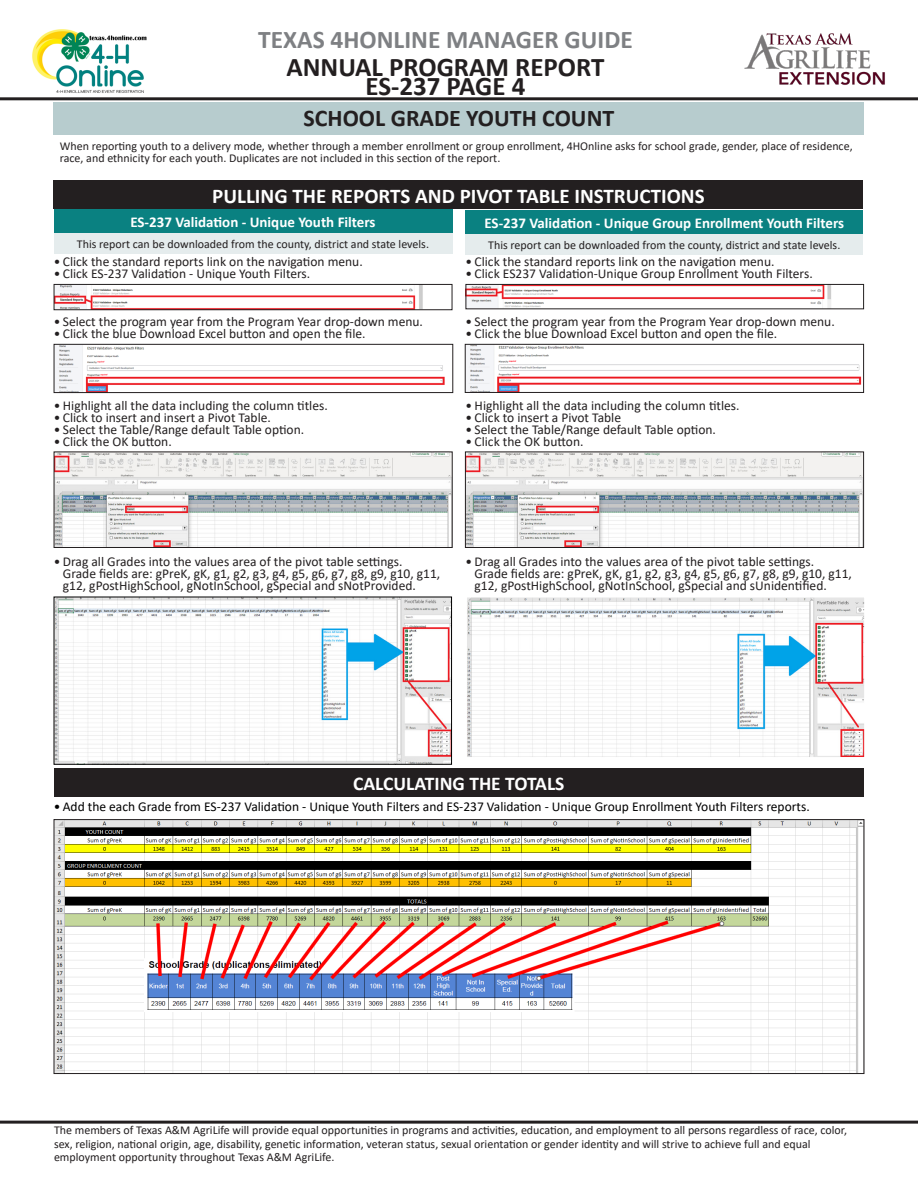
<style>
.page{position:relative;width:918px;height:1188px;background:#fff}
.page>*{position:absolute;margin:0;border:0;box-sizing:border-box;transform-origin:0 0}
.t1{font:700 27px/19.5px "Calibri";color:#231f20;text-align:center}
.t2{font:700 25.5px "Calibri";color:#7e8083}
.t3{font:700 24px "Calibri";color:#231f20}
.t4{font:700 21px "Calibri";color:#fff}
.t5{font:700 19.5px "Calibri";color:#fff}
.t6{font:700 15px "Calibri";color:#fff}
.t7{font:13.5px/12px "Calibri";color:#231f20}
.t8{font:13.5px "Calibri";color:#000}
.t9{font:12px/13.5px "Calibri";color:#231f20}
</style>
<div class="page">
<hr style="left:0;top:97px;width:918px;height:3px;background:#231f20">
<img style="left:32px;top:29px;width:115px;height:64px">
<img style="left:744px;top:33px;width:141px;height:52px">
<hr style="left:0;top:1121px;width:918px;height:3px;background:#231f20">
<div style="left:54px;top:102px;width:810px;height:33px;background:#b7ccce"></div>
<div style="left:54px;top:769px;width:810px;height:28px;background:#231f20"></div>
<img style="left:56px;top:821px;width:806px;height:251px">
<div style="left:54px;top:819px;width:810px;height:255px;border:1px solid #231f20"></div>
<img style="left:56px;top:599px;width:394px;height:163px">
<img style="left:468px;top:599px;width:395px;height:157px">
<div style="left:466px;top:597px;width:399px;height:161px;border:1px solid #fff"></div>
<div style="left:54px;top:209px;width:398px;height:24px;background:#0a8181"></div>
<div style="left:54px;top:233px;width:398px;height:21px;background:#e5eced"></div>
<div style="left:466px;top:211px;width:397px;height:23px;background:#0a8181"></div>
<div style="left:466px;top:234px;width:397px;height:21px;background:#e5eced"></div>
<div style="left:54px;top:181px;width:809px;height:28px;background:#231f20"></div>
<img style="left:56px;top:286px;width:367px;height:22px">
<div style="left:54px;top:284px;width:398px;height:26px;border:1px solid #231f20"></div>
<img style="left:56px;top:454px;width:394px;height:92px">
<div style="left:54px;top:452px;width:398px;height:96px;border:1px solid #231f20"></div>
<img style="left:467px;top:346px;width:395px;height:45px">
<div style="left:465px;top:344px;width:399px;height:49px;border:1px solid #231f20"></div>
<img style="left:467px;top:454px;width:395px;height:92px">
<div style="left:465px;top:452px;width:399px;height:96px;border:1px solid #231f20"></div>
<img style="left:468px;top:286px;width:363px;height:21px">
<div style="left:466px;top:284px;width:398px;height:25px;border:1px solid #231f20"></div>
<img style="left:56px;top:346px;width:389px;height:45px">
<div style="left:54px;top:344px;width:399px;height:49px;border:1px solid #231f20"></div>
<h2 class="t2" style="left:258px;top:21px;width:376px">TEXAS 4HONLINE MANAGER GUIDE</h2>
<p class="t1" style="left:286px;top:57px;width:320px">ANNUAL PROGRAM REPORT<br>ES-237 PAGE 4</p>
<p class="t3" style="left:304px;top:101px;width:312px">SCHOOL GRADE YOUTH COUNT</p>
<p class="t9" style="left:60px;top:140px;width:794px;line-height:12px">When reporting youth to a delivery mode, whether through a member enrollment or group enrollment, 4HOnline asks for school grade, gender, place of residence, race, and ethnicity for each youth. Duplicates are not included in this section of the report.</p>
<p class="t4" style="left:212px;top:181px;width:494px">PULLING THE REPORTS AND PIVOT TABLE INSTRUCTIONS</p>
<p class="t6" style="left:130px;top:211px;width:247px">ES-237 Validation - Unique Youth Filters</p>
<p class="t9" style="left:77px;top:237px;width:354px">This report can be downloaded from the county, district and state levels.</p>
<p class="t7" style="left:54px;top:256px;width:310px">• Click the standard reports link on the navigation menu.</p>
<p class="t7" style="left:54px;top:268px;width:258px">• Click ES-237 Validation - Unique Youth Filters.</p>
<p class="t7" style="left:54px;top:316px;width:371px">• Select the program year from the Program Year drop-down menu.</p>
<p class="t7" style="left:54px;top:328px;width:313px">• Click the blue Download Excel button and open the file.</p>
<p class="t7" style="left:54px;top:400px;width:275px">• Highlight all the data including the column titles.</p>
<p class="t7" style="left:54px;top:412px;width:219px">• Click to insert and insert a Pivot Table.</p>
<p class="t7" style="left:54px;top:424px;width:252px">• Select the Table/Range default Table option.</p>
<p class="t7" style="left:54px;top:436px;width:119px">• Click the OK button.</p>
<p class="t6" style="left:484px;top:212px;width:361px">ES-237 Validation - Unique Group Enrollment Youth Filters</p>
<p class="t9" style="left:488px;top:238px;width:354px">This report can be downloaded from the county, district and state levels.</p>
<p class="t7" style="left:466px;top:256px;width:310px">• Click the standard reports link on the navigation menu.</p>
<p class="t7" style="left:466px;top:268px;width:349px">• Click ES237 Validation-Unique Group Enrollment Youth Filters.</p>
<p class="t7" style="left:466px;top:316px;width:371px">• Select the program year from the Program Year drop-down menu.</p>
<p class="t7" style="left:466px;top:328px;width:313px">• Click the blue Download Excel button and open the file.</p>
<p class="t7" style="left:466px;top:400px;width:275px">• Highlight all the data including the column titles.</p>
<p class="t7" style="left:466px;top:412px;width:157px">• Click to insert a Pivot Table</p>
<p class="t7" style="left:466px;top:424px;width:252px">• Select the Table/Range default Table option.</p>
<p class="t7" style="left:466px;top:436px;width:119px">• Click the OK button.</p>
<p class="t7" style="left:63px;top:556px;width:379px;text-indent:-9px">• Drag all Grades into the values area of the pivot table settings.<br>Grade fields are: gPreK, gK, g1, g2, g3, g4, g5, g6, g7, g8, g9, g10, g11, g12, gPostHighSchool, gNotInSchool, gSpecial and sNotProvided.</p>
<p class="t7" style="left:475px;top:556px;width:379px;text-indent:-9px">• Drag all Grades into the values area of the pivot table settings.<br>Grade fields are: gPreK, gK, g1, g2, g3, g4, g5, g6, g7, g8, g9, g10, g11, g12, gPostHighSchool, gNotInSchool, gSpecial and sUnidentified.</p>
<p class="t5" style="left:353px;top:770px;width:213px">CALCULATING THE TOTALS</p>
<p class="t8" style="left:54px;top:797px;width:757px">• Add the each Grade from ES-237 Validation - Unique Youth Filters and ES-237 Validation - Unique Group Enrollment Youth Filters reports.</p>
<p class="t9" style="left:54px;top:1123px;width:795px">The members of Texas A&amp;M AgriLife will provide equal opportunities in programs and activities, education, and employment to all persons regardless of race, color, sex, religion, national origin, age, disability, genetic information, veteran status, sexual orientation or gender identity and will strive to achieve full and equal employment opportunity throughout Texas A&amp;M AgriLife.</p>
</div>
